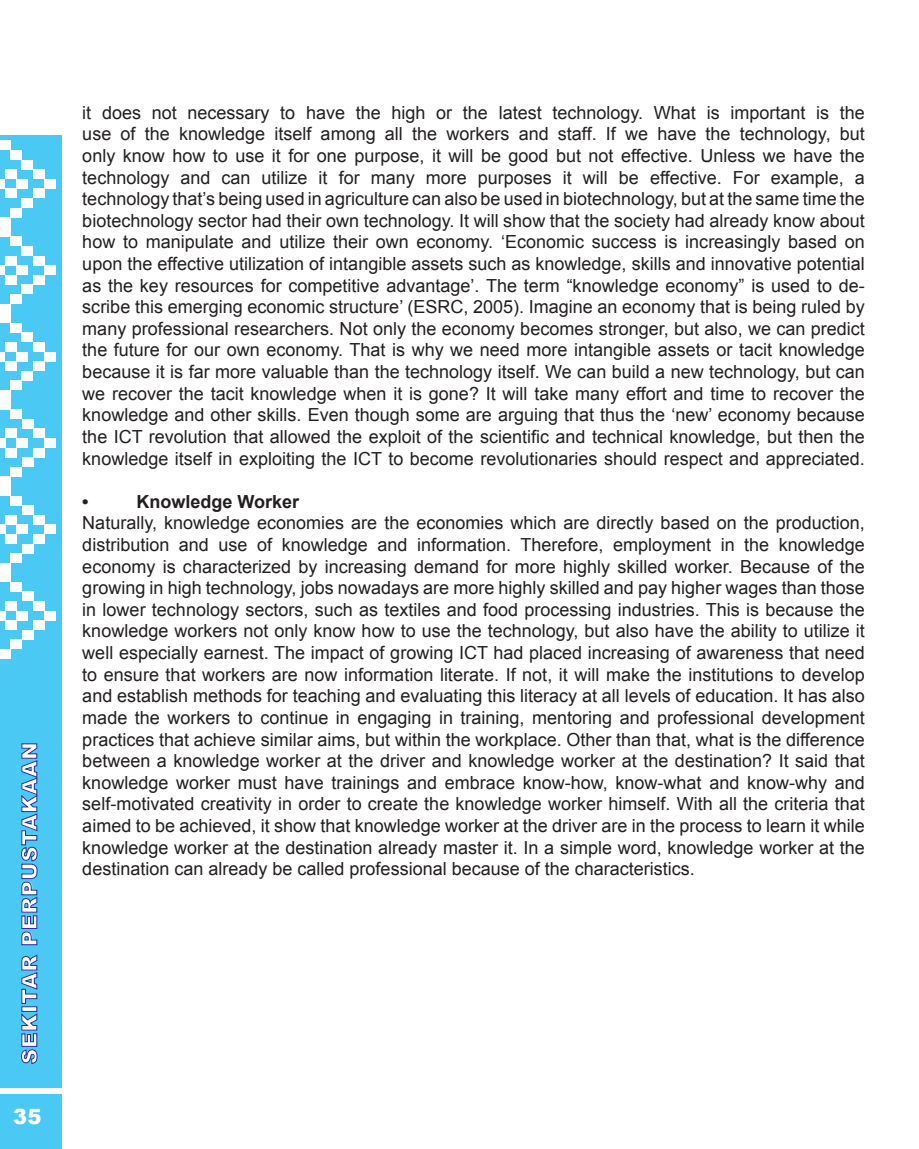
<style>
.page{position:relative;width:919px;height:1149px;background:#fff}
.page>*{position:absolute;margin:0;border:0;box-sizing:border-box;transform-origin:0 0}
.t1{font:900 21px "Arial";letter-spacing:.05em;color:#fff}
.t2{font:18px/21.6px "Arial";color:#231f20;text-align:justify}
.t3{font:700 18px "Arial";color:#231f20}
</style>
<div class="page">
<div style="left:0;top:135px;width:61px;height:1013px;background:#49c9f4"></div>
<svg style="left:21px;top:1013px;width:16px;height:50px"></svg>
<div style="left:22px;top:1006px;width:15px;height:5px;border:1px solid #2e3092"></div>
<svg style="left:22px;top:954px;width:15px;height:49px"></svg>
<svg style="left:21px;top:743px;width:16px;height:201px"></svg>
<div style="left:0;top:1087px;width:61px;height:6px;background:#fff"></div>
<div style="left:0;top:140px;width:11px;height:10px;background:#fff"></div>
<div style="left:11px;top:150px;width:11px;height:10px;background:#fff"></div>
<div style="left:22px;top:198px;width:11px;height:10px;background:#fff"></div>
<div style="left:33px;top:188px;width:11px;height:10px;background:#fff"></div>
<div style="left:44px;top:179px;width:12px;height:9px;background:#fff"></div>
<div style="left:22px;top:160px;width:11px;height:9px;background:#fff"></div>
<div style="left:33px;top:169px;width:11px;height:10px;background:#fff"></div>
<div style="left:11px;top:208px;width:11px;height:9px;background:#fff"></div>
<div style="left:0;top:217px;width:11px;height:10px;background:#fff"></div>
<div style="left:16px;top:179px;width:11px;height:9px;background:#fff"></div>
<div style="left:5px;top:188px;width:11px;height:10px;background:#fff"></div>
<div style="left:5px;top:169px;width:11px;height:10px;background:#fff"></div>
<div style="left:0;top:179px;width:5px;height:9px;background:#fff"></div>
<div style="left:0;top:227px;width:11px;height:9px;background:#fff"></div>
<div style="left:11px;top:236px;width:11px;height:10px;background:#fff"></div>
<div style="left:22px;top:284px;width:11px;height:10px;background:#fff"></div>
<div style="left:33px;top:275px;width:11px;height:9px;background:#fff"></div>
<div style="left:44px;top:265px;width:12px;height:10px;background:#fff"></div>
<div style="left:22px;top:246px;width:11px;height:10px;background:#fff"></div>
<div style="left:33px;top:256px;width:11px;height:9px;background:#fff"></div>
<div style="left:11px;top:294px;width:11px;height:10px;background:#fff"></div>
<div style="left:0;top:304px;width:11px;height:9px;background:#fff"></div>
<div style="left:16px;top:265px;width:11px;height:10px;background:#fff"></div>
<div style="left:5px;top:275px;width:11px;height:9px;background:#fff"></div>
<div style="left:5px;top:256px;width:11px;height:9px;background:#fff"></div>
<div style="left:0;top:265px;width:5px;height:10px;background:#fff"></div>
<div style="left:0;top:313px;width:11px;height:10px;background:#fff"></div>
<div style="left:11px;top:323px;width:11px;height:9px;background:#fff"></div>
<div style="left:22px;top:371px;width:11px;height:9px;background:#fff"></div>
<div style="left:33px;top:361px;width:11px;height:10px;background:#fff"></div>
<div style="left:44px;top:351px;width:12px;height:10px;background:#fff"></div>
<div style="left:22px;top:332px;width:11px;height:10px;background:#fff"></div>
<div style="left:33px;top:342px;width:11px;height:9px;background:#fff"></div>
<div style="left:11px;top:380px;width:11px;height:10px;background:#fff"></div>
<div style="left:0;top:390px;width:11px;height:9px;background:#fff"></div>
<div style="left:16px;top:351px;width:11px;height:10px;background:#fff"></div>
<div style="left:5px;top:361px;width:11px;height:10px;background:#fff"></div>
<div style="left:5px;top:342px;width:11px;height:9px;background:#fff"></div>
<div style="left:0;top:351px;width:5px;height:10px;background:#fff"></div>
<div style="left:0;top:399px;width:11px;height:10px;background:#fff"></div>
<div style="left:11px;top:409px;width:11px;height:10px;background:#fff"></div>
<div style="left:22px;top:457px;width:11px;height:10px;background:#fff"></div>
<div style="left:33px;top:447px;width:11px;height:10px;background:#fff"></div>
<div style="left:44px;top:438px;width:12px;height:9px;background:#fff"></div>
<div style="left:22px;top:419px;width:11px;height:9px;background:#fff"></div>
<div style="left:33px;top:428px;width:11px;height:10px;background:#fff"></div>
<div style="left:11px;top:467px;width:11px;height:9px;background:#fff"></div>
<div style="left:0;top:476px;width:11px;height:10px;background:#fff"></div>
<div style="left:16px;top:438px;width:12px;height:9px;background:#fff"></div>
<div style="left:5px;top:447px;width:11px;height:10px;background:#fff"></div>
<div style="left:5px;top:428px;width:11px;height:10px;background:#fff"></div>
<div style="left:0;top:438px;width:5px;height:9px;background:#fff"></div>
<div style="left:0;top:486px;width:11px;height:9px;background:#fff"></div>
<div style="left:11px;top:495px;width:11px;height:10px;background:#fff"></div>
<div style="left:22px;top:543px;width:11px;height:10px;background:#fff"></div>
<div style="left:33px;top:534px;width:11px;height:9px;background:#fff"></div>
<div style="left:44px;top:524px;width:12px;height:10px;background:#fff"></div>
<div style="left:22px;top:505px;width:11px;height:10px;background:#fff"></div>
<div style="left:33px;top:515px;width:11px;height:9px;background:#fff"></div>
<div style="left:11px;top:553px;width:11px;height:10px;background:#fff"></div>
<div style="left:0;top:563px;width:11px;height:9px;background:#fff"></div>
<div style="left:16px;top:524px;width:12px;height:10px;background:#fff"></div>
<div style="left:5px;top:534px;width:11px;height:9px;background:#fff"></div>
<div style="left:5px;top:515px;width:11px;height:9px;background:#fff"></div>
<div style="left:0;top:524px;width:5px;height:10px;background:#fff"></div>
<div style="left:0;top:572px;width:11px;height:10px;background:#fff"></div>
<div style="left:11px;top:582px;width:11px;height:9px;background:#fff"></div>
<div style="left:22px;top:629px;width:11px;height:10px;background:#fff"></div>
<div style="left:33px;top:620px;width:11px;height:9px;background:#fff"></div>
<div style="left:44px;top:610px;width:12px;height:10px;background:#fff"></div>
<div style="left:22px;top:591px;width:11px;height:10px;background:#fff"></div>
<div style="left:33px;top:601px;width:11px;height:9px;background:#fff"></div>
<div style="left:11px;top:639px;width:11px;height:10px;background:#fff"></div>
<div style="left:0;top:649px;width:11px;height:9px;background:#fff"></div>
<div style="left:16px;top:610px;width:12px;height:10px;background:#fff"></div>
<div style="left:5px;top:620px;width:11px;height:9px;background:#fff"></div>
<div style="left:5px;top:601px;width:11px;height:9px;background:#fff"></div>
<div style="left:0;top:610px;width:5px;height:10px;background:#fff"></div>
<p class="t1" style="left:14px;top:1063px;width:323px;rotate:-90deg">SEKITAR PERPUSTAKAAN</p>
<p class="t1" style="left:13px;top:1100px;width:30px">35</p>
<p class="t2" style="left:82px;top:102px;width:784px">it does not necessary to have the high or the latest technology. What is important is the use of the knowledge itself among all the workers and staff. If we have the technology, but only know how to use it for one purpose, it will be good but not effective. Unless we have the</p>
<p class="t2" style="left:82px;top:166px;width:784px">technology and can utilize it for many more purposes it will be effective. For example, a</p>
<p class="t2" style="left:82px;top:188px;width:784px">technology that’s being used in agriculture can also be used in biotechnology, but at the same time the</p>
<p class="t2" style="left:82px;top:210px;width:784px">biotechnology sector had their own technology. It will show that the society had already know about how to manipulate and utilize their own economy. ‘Economic success is increasingly based on upon the effective utilization of intangible assets such as knowledge, skills and innovative potential as the key resources for competitive advantage’. The term “knowledge economy” is used to de&shy;scribe this emerging economic structure’ (ESRC, 2005). Imagine an economy that is being ruled by many professional researchers. Not only the economy becomes stronger, but also, we can predict the future for our own economy. That is why we need more intangible assets or tacit knowledge</p>
<p class="t2" style="left:82px;top:361px;width:784px">because it is far more valuable than the technology itself. We can build a new technology, but can we recover the tacit knowledge when it is gone? It will take many effort and time to recover the knowledge and other skills. Even though some are arguing that thus the ‘new’ economy because the ICT revolution that allowed the exploit of the scientific and technical knowledge, but then the knowledge itself in exploiting the ICT to become revolutionaries should respect and appreciated.</p>
<p class="t3" style="left:82px;top:489px;width:8px">•</p>
<p class="t3" style="left:136px;top:489px;width:164px">Knowledge Worker</p>
<p class="t2" style="left:82px;top:512px;width:784px">Naturally, knowledge economies are the economies which are directly based on the production,</p>
<p class="t2" style="left:82px;top:534px;width:784px">distribution and use of knowledge and information. Therefore, employment in the knowledge</p>
<p class="t2" style="left:82px;top:555px;width:784px">economy is characterized by increasing demand for more highly skilled worker. Because of the growing in high technology, jobs nowadays are more highly skilled and pay higher wages than those in lower technology sectors, such as textiles and food processing industries. This is because the knowledge workers not only know how to use the technology, but also have the ability to utilize it well especially earnest. The impact of growing ICT had placed increasing of awareness that need to ensure that workers are now information literate. If not, it will make the institutions to develop and establish methods for teaching and evaluating this literacy at all levels of education. It has also made the workers to continue in engaging in training, mentoring and professional development practices that achieve similar aims, but within the workplace. Other than that, what is the difference between a knowledge worker at the driver and knowledge worker at the destination? It said that knowledge worker must have trainings and embrace know-how, know-what and know-why and self-motivated creativity in order to create the knowledge worker himself. With all the criteria that aimed to be achieved, it show that knowledge worker at the driver are in the process to learn it while knowledge worker at the destination already master it. In a simple word, knowledge worker at the destination can already be called professional because of the characteristics.</p>
</div>
